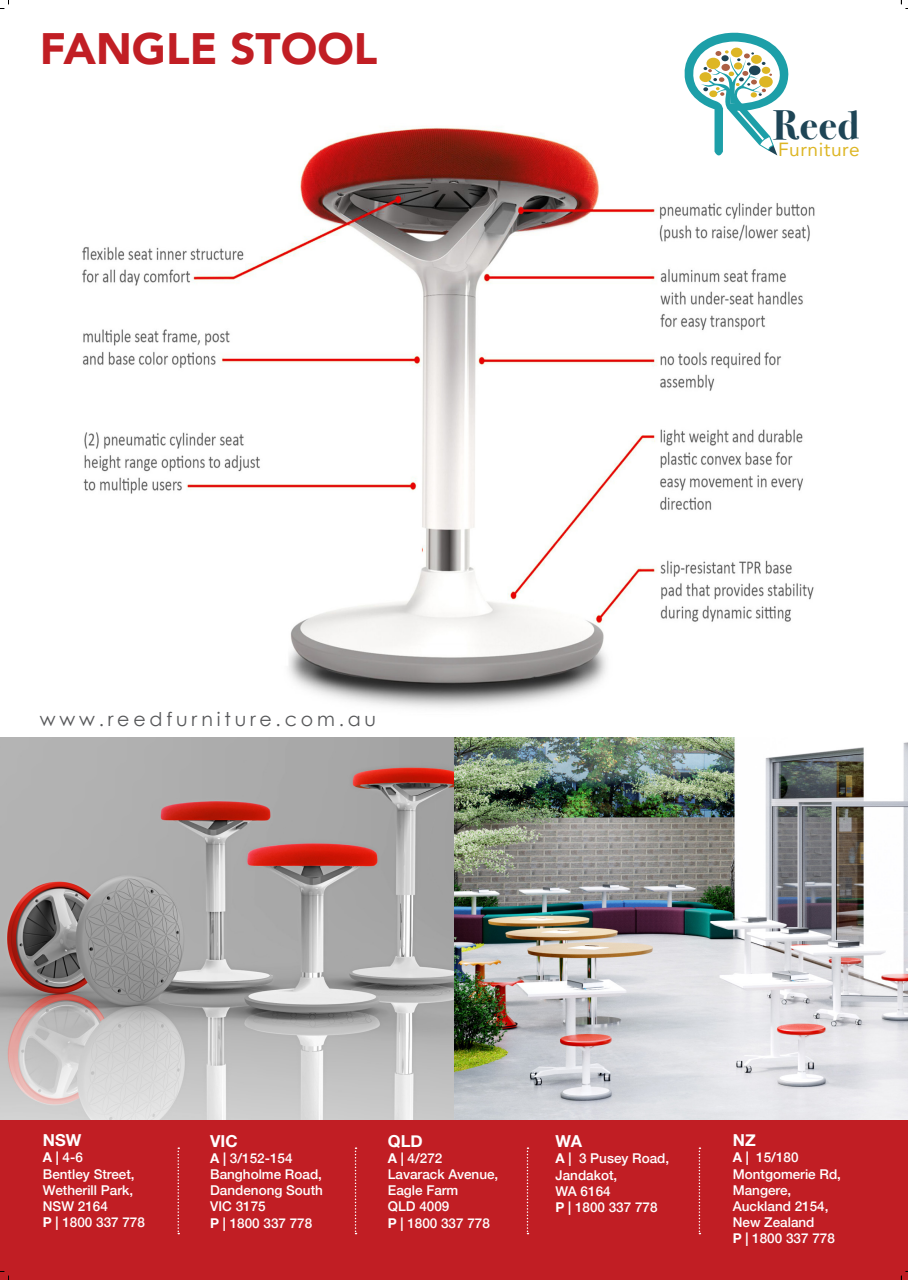
<style>
.page{position:relative;width:908px;height:1280px;background:#fff}
.page>*{position:absolute;margin:0;border:0;box-sizing:border-box;transform-origin:0 0}
.t1{font:900 43.95px "Avenir";color:#c11e24}
.t2{font:700 40.95px "Bodoni Svty Two OSITCTT";color:#1e4556}
.t3{font:19.05px "Century Gothic";letter-spacing:.2em;color:#57585a}
.t4{font:19.05px "Avenir";letter-spacing:.03em;color:#ddb625}
.t5{font:700 16.5px "Helvetica Neue";color:#fff}
.t6{font:500 13.5px "Helvetica Neue";color:#fff}
.s1{font-weight:700}
</style>
<div class="page">
<img style="left:0;top:737px;width:908px;height:383px">
<img style="left:82px;top:128px;width:733px;height:580px">
<div style="left:0;top:1120px;width:908px;height:160px;background:#c11e24"></div>
<svg style="left:681px;top:32px;width:110px;height:128px"></svg>
<svg style="left:178px;top:1147px;width:1px;height:87px"></svg>
<svg style="left:355px;top:1147px;width:2px;height:87px"></svg>
<svg style="left:527px;top:1147px;width:1px;height:87px"></svg>
<svg style="left:699px;top:1147px;width:1px;height:87px"></svg>
<p class="t1" style="left:40px;top:12px;width:339px">FANGLE STOOL</p>
<p class="t2" style="left:773px;top:101px;width:88px">Reed</p>
<p class="t4" style="left:778px;top:134px;width:83px">Furniture</p>
<p class="t3" style="left:40px;top:707px;width:338px">www.reedfurniture.com.au</p>
<p class="t5" style="left:43px;top:1127px;width:40px">NSW</p>
<p class="t6" style="left:43px;top:1147px;width:42px"><span class="s1">A |</span> 4-6</p>
<p class="t6" style="left:43px;top:1163px;width:93px">Bentley Street,</p>
<p class="t6" style="left:43px;top:1179px;width:92px">Wetherill Park,</p>
<p class="t6" style="left:43px;top:1195px;width:67px">NSW 2164</p>
<p class="t6" style="left:43px;top:1211px;width:104px"><span class="s1">P |</span> 1800 337 778</p>
<p class="t5" style="left:210px;top:1128px;width:29px">VIC</p>
<p class="t6" style="left:210px;top:1147px;width:84px"><span class="s1">A |</span> 3/152-154</p>
<p class="t6" style="left:210px;top:1163px;width:113px">Bangholme Road,</p>
<p class="t6" style="left:210px;top:1179px;width:114px">Dandenong South</p>
<p class="t6" style="left:210px;top:1196px;width:57px">VIC 3175</p>
<p class="t6" style="left:210px;top:1212px;width:104px"><span class="s1">P |</span> 1800 337 778</p>
<p class="t5" style="left:388px;top:1128px;width:36px">QLD</p>
<p class="t6" style="left:388px;top:1147px;width:56px"><span class="s1">A |</span> 4/272</p>
<p class="t6" style="left:388px;top:1163px;width:112px">Lavarack Avenue,</p>
<p class="t6" style="left:388px;top:1179px;width:72px">Eagle Farm</p>
<p class="t6" style="left:388px;top:1196px;width:63px">QLD 4009</p>
<p class="t6" style="left:388px;top:1212px;width:104px"><span class="s1">P |</span> 1800 337 778</p>
<p class="t5" style="left:555px;top:1128px;width:28px">WA</p>
<p class="t6" style="left:555px;top:1148px;width:115px"><span class="s1">A |</span> 3 Pusey Road,</p>
<p class="t6" style="left:555px;top:1164px;width:63px">Jandakot,</p>
<p class="t6" style="left:555px;top:1180px;width:57px">WA 6164</p>
<p class="t6" style="left:555px;top:1196px;width:104px"><span class="s1">P |</span> 1800 337 778</p>
<p class="t5" style="left:733px;top:1127px;width:24px">NZ</p>
<p class="t6" style="left:733px;top:1147px;width:67px"><span class="s1">A |</span> 15/180</p>
<p class="t6" style="left:733px;top:1163px;width:110px">Montgomerie Rd,</p>
<p class="t6" style="left:733px;top:1179px;width:60px">Mangere,</p>
<p class="t6" style="left:733px;top:1195px;width:97px">Auckland 2154,</p>
<p class="t6" style="left:733px;top:1211px;width:83px">New Zealand</p>
<p class="t6" style="left:733px;top:1228px;width:104px"><span class="s1">P |</span> 1800 337 778</p>
</div>
